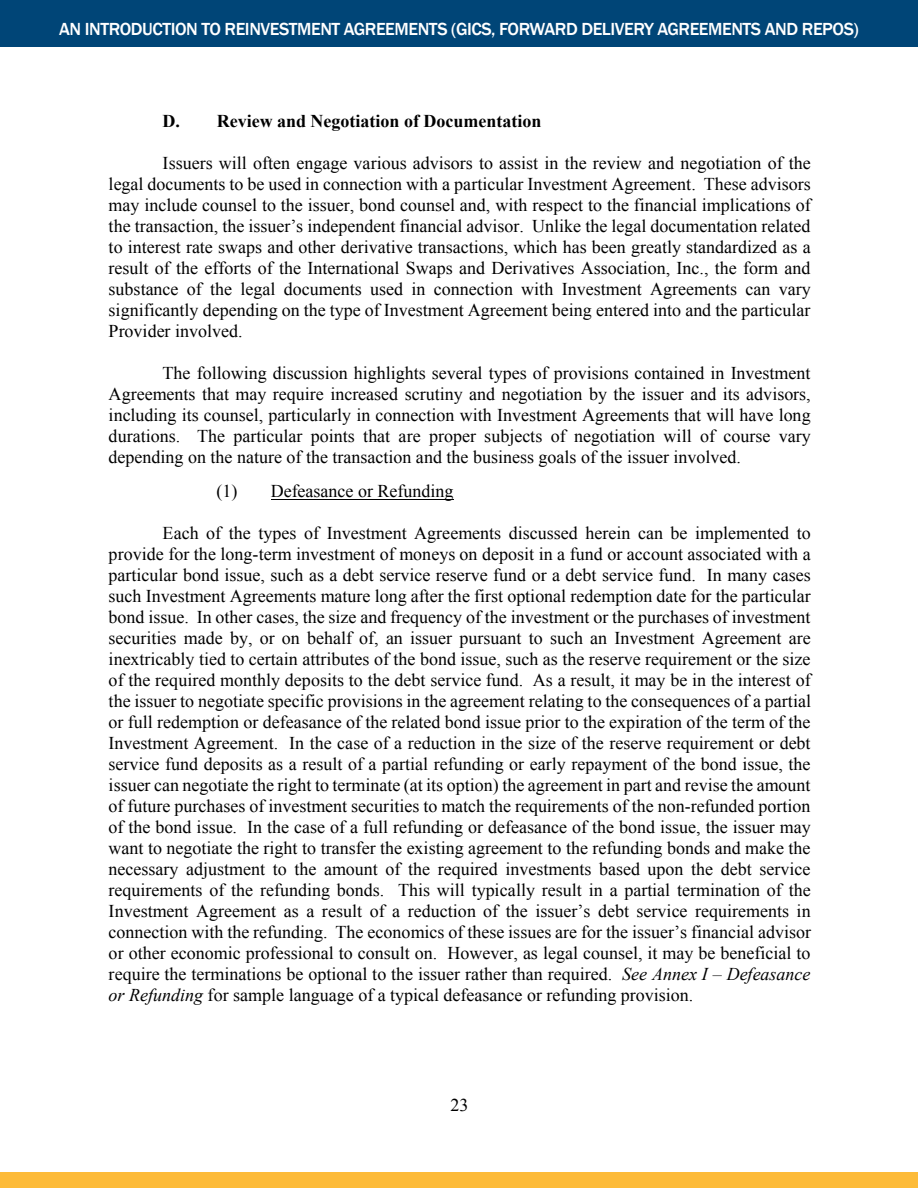
<style>
.page{position:relative;width:918px;height:1188px;background:#fff}
.page>*{position:absolute;margin:0;border:0;box-sizing:border-box;transform-origin:0 0}
.t1{font:18px/21px "Times New Roman";color:#000;text-align:justify}
.t2{font:500 18px "Franklin Gothic";letter-spacing:-.025em;color:#fff}
.t3{font:700 18px "Times New Roman";color:#000}
.s1{font-style:italic}
</style>
<div class="page">
<div style="left:0;top:0;width:918px;height:46px;background:#004577"></div>
<div style="left:0;top:1173px;width:918px;height:15px;background:#fdbb39"></div>
<hr style="left:271px;top:499px;width:183px;height:1px;background:#000">
<p class="t2" style="left:59px;top:18px;width:801px">AN INTRODUCTION TO REINVESTMENT AGREEMENTS (GICS, FORWARD DELIVERY AGREEMENTS AND REPOS)</p>
<p class="t3" style="left:163px;top:109px;width:380px">D. Review and Negotiation of Documentation</p>
<p class="t1" style="left:109px;top:152px;width:704px;text-indent:54px">Issuers will often engage various advisors to assist in the review and negotiation of the legal documents to be used in connection with a particular Investment Agreement. These advisors may include counsel to the issuer, bond counsel and, with respect to the financial implications of the transaction, the issuer’s independent financial advisor. Unlike the legal documentation related to interest rate swaps and other derivative transactions, which has been greatly standardized as a result of the efforts of the International Swaps and Derivatives Association, Inc., the form and substance of the legal documents used in connection with Investment Agreements can vary significantly depending on the type of Investment Agreement being entered into and the particular Provider involved.</p>
<p class="t1" style="left:109px;top:362px;width:704px;text-indent:54px">The following discussion highlights several types of provisions contained in Investment Agreements that may require increased scrutiny and negotiation by the issuer and its advisors, including its counsel, particularly in connection with Investment Agreements that will have long durations. The particular points that are proper subjects of negotiation will of course vary depending on the nature of the transaction and the business goals of the issuer involved.</p>
<p class="t1" style="left:217px;top:481px;width:238px">(1) Defeasance or Refunding</p>
<p class="t1" style="left:109px;top:522px;width:704px;text-indent:54px">Each of the types of Investment Agreements discussed herein can be implemented to provide for the long-term investment of moneys on deposit in a fund or account associated with a particular bond issue, such as a debt service reserve fund or a debt service fund. In many cases such Investment Agreements mature long after the first optional redemption date for the particular bond issue. In other cases, the size and frequency of the investment or the purchases of investment securities made by, or on behalf of, an issuer pursuant to such an Investment Agreement are inextricably tied to certain attributes of the bond issue, such as the reserve requirement or the size of the required monthly deposits to the debt service fund. As a result, it may be in the interest of the issuer to negotiate specific provisions in the agreement relating to the consequences of a partial or full redemption or defeasance of the related bond issue prior to the expiration of the term of the Investment Agreement. In the case of a reduction in the size of the reserve requirement or debt service fund deposits as a result of a partial refunding or early repayment of the bond issue, the issuer can negotiate the right to terminate (at its option) the agreement in part and revise the amount of future purchases of investment securities to match the requirements of the non-refunded portion of the bond issue. In the case of a full refunding or defeasance of the bond issue, the issuer may want to negotiate the right to transfer the existing agreement to the refunding bonds and make the necessary adjustment to the amount of the required investments based upon the debt service requirements of the refunding bonds. This will typically result in a partial termination of the Investment Agreement as a result of a reduction of the issuer’s debt service requirements in connection with the refunding. The economics of these issues are for the issuer’s financial advisor or other economic professional to consult on. However, as legal counsel, it may be beneficial to require the terminations be optional to the issuer rather than required. <span class="s1">See Annex I – Defeasance or Refunding</span> for sample language of a typical defeasance or refunding provision.</p>
<p class="t1" style="left:451px;top:1094px;width:19px">23</p>
</div>
